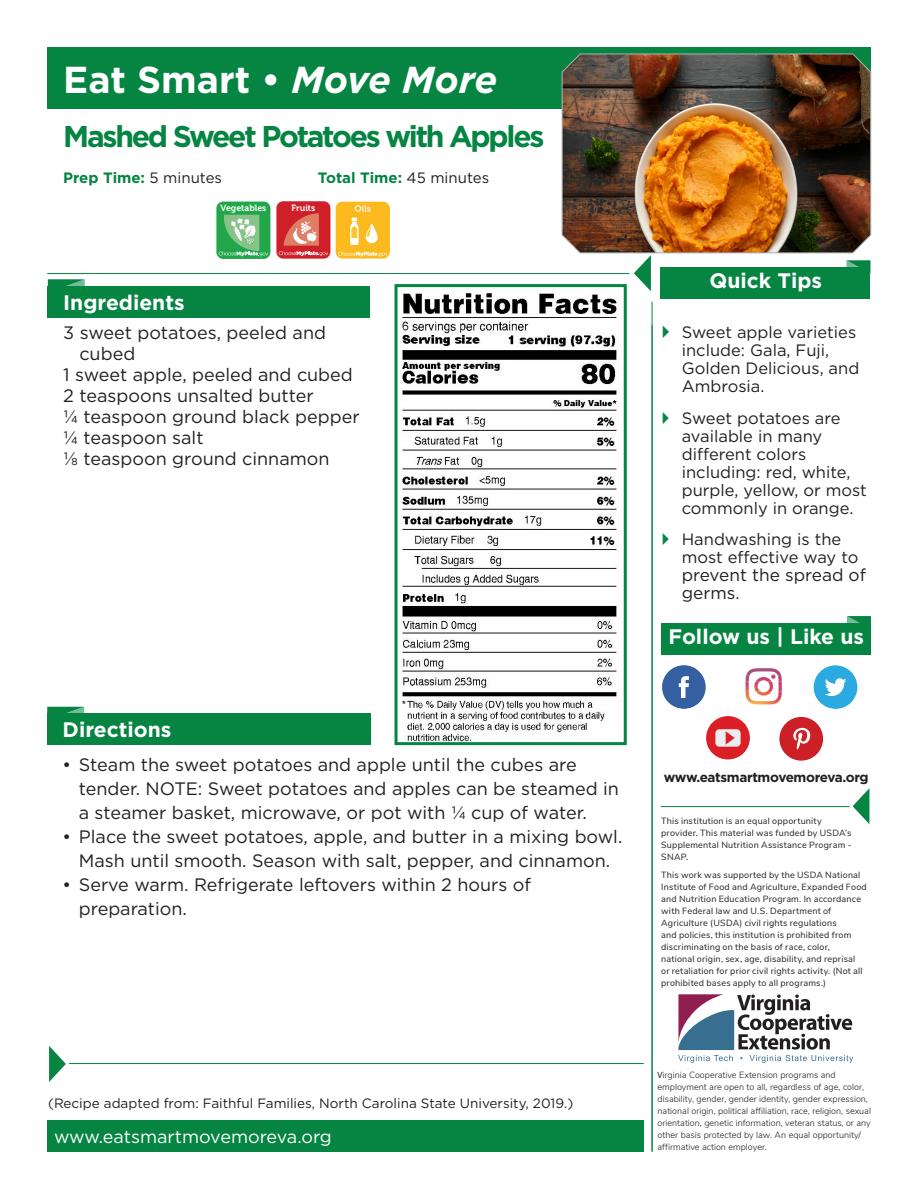
<style>
.page{position:relative;width:918px;height:1188px;background:#fff}
.page>*{position:absolute;margin:0;border:0;box-sizing:border-box;transform-origin:0 0}
.t1{font:700 37.5px "Gotham";color:#fff}
.t2{font:700 30px "Gotham";letter-spacing:-.075em;color:#058442}
.Recipie_titles{font:700 21px "Gotham";color:#fff}
.Text{font:18px/24px "Gotham";color:#231f20}
.t3{font:18px "Gotham";color:#fff}
.Quick_Tips_Text{font:17.25px/18px "Gotham";color:#231f20}
.Quick_Tips_Text-2{font:16.5px/18px "Gotham";color:#231f20}
.t4{font:700 15px "Gotham";color:#058442}
.t5{font:13.5px "Gotham";color:#231f20}
.t6{font:700 13.5px "Gotham";letter-spacing:-.025em;color:#231f20}
.t7{font:9px/12px "Nunito Sans";letter-spacing:.025em;color:#231f20}
.t8{font:300 9px/12px "Nunito Sans";color:#231f20}
.t9{font:9px "Museo 700";color:#fff}
.s1{font-style:italic}
.s2{font-weight:400;color:#231f20}
.s3{font-family:"Myriad Pro";font-weight:400}
</style>
<div class="page">
<div style="left:47px;top:47px;width:824px;height:62px;background:#058442"></div>
<div style="left:47px;top:1121px;width:597px;height:31px;background:#058442"></div>
<hr style="left:652px;top:302px;width:1px;height:850px;background:#058442">
<svg style="left:634px;top:255px;width:17px;height:36px"></svg>
<hr style="left:47px;top:273px;width:582px;height:1px;background:#058442">
<svg style="left:48px;top:279px;width:37px;height:7px"></svg>
<div style="left:48px;top:286px;width:322px;height:31px;background:#058442"></div>
<svg style="left:662px;top:665px;width:44px;height:44px"></svg>
<svg style="left:706px;top:716px;width:44px;height:44px"></svg>
<svg style="left:740px;top:663px;width:47px;height:46px"></svg>
<img style="left:746px;top:691px;width:36px;height:13px">
<img style="left:746px;top:668px;width:36px;height:13px">
<img style="left:767px;top:681px;width:15px;height:10px">
<svg style="left:813px;top:663px;width:46px;height:46px"></svg>
<svg style="left:814px;top:665px;width:43px;height:44px"></svg>
<svg style="left:779px;top:717px;width:44px;height:44px"></svg>
<svg style="left:846px;top:260px;width:24px;height:7px"></svg>
<div style="left:661px;top:267px;width:209px;height:31px;background:#058442"></div>
<svg style="left:847px;top:616px;width:24px;height:7px"></svg>
<div style="left:661px;top:623px;width:210px;height:31px;background:#058442"></div>
<svg style="left:853px;top:788px;width:17px;height:36px"></svg>
<hr style="left:661px;top:806px;width:188px;height:1px;background:#058442">
<svg style="left:49px;top:1046px;width:17px;height:36px"></svg>
<hr style="left:69px;top:1063px;width:575px;height:1px;background:#058442">
<svg style="left:47px;top:707px;width:37px;height:7px"></svg>
<div style="left:47px;top:714px;width:323px;height:31px;background:#058442"></div>
<img style="left:402px;top:293px;width:215px;height:448px">
<div style="left:395px;top:284px;width:232px;height:461px;border:3px solid #058442"></div>
<img style="left:561px;top:53px;width:311px;height:201px">
<div style="left:216px;top:202px;width:54px;height:57px;background:#21a749;border-radius:7px"></div>
<svg style="left:219px;top:215px;width:49px;height:41px"></svg>
<img style="left:335px;top:202px;width:54px;height:57px">
<div style="left:276px;top:201px;width:54px;height:58px;background:#cf2029;border-radius:7px"></div>
<svg style="left:279px;top:213px;width:49px;height:43px"></svg>
<svg style="left:678px;top:995px;width:175px;height:68px"></svg>
<h1 class="t1" style="left:63px;top:55px;width:436px">Eat Smart • <span class="s1">Move More</span></h1>
<p class="t2" style="left:63px;top:117px;width:483px">Mashed Sweet Potatoes with Apples</p>
<p class="t4" style="left:63px;top:168px;width:160px">Prep Time: <span class="s2">5 minutes</span></p>
<p class="t4" style="left:318px;top:168px;width:173px">Total Time: <span class="s2">45 minutes</span></p>
<h3 class="Recipie_titles" style="left:63px;top:288px;width:123px">Ingredients</h3>
<p class="t9" style="left:221px;top:203px;width:47px">Vegetables</p>
<p class="t9" style="left:291px;top:203px;width:25px">Fruits</p>
<p class="Text" style="left:63px;top:320px;width:264px">3 sweet potatoes, peeled and</p>
<p class="Text" style="left:79px;top:341px;width:57px">cubed</p>
<p class="Text" style="left:63px;top:362px;width:291px">1 sweet apple, peeled and cubed</p>
<p class="Text" style="left:63px;top:383px;width:252px">2 teaspoons unsalted butter</p>
<p class="Text" style="left:63px;top:404px;width:298px">1/4 teaspoon ground black pepper</p>
<p class="Text" style="left:63px;top:425px;width:142px">1/4 teaspoon salt</p>
<p class="Text" style="left:63px;top:446px;width:268px">1/8 teaspoon ground cinnamon</p>
<p class="Recipie_titles" style="left:63px;top:716px;width:110px">Directions</p>
<p class="Text" style="left:79px;top:753px;width:542px;text-indent:-16px">• Steam the sweet potatoes and apple until the cubes are tender. NOTE: Sweet potatoes and apples can be steamed in a steamer basket, microwave, or pot with 1/4 cup of water.</p>
<p class="Text" style="left:63px;top:825px;width:561px;text-align:center">• Place the sweet potatoes, apple, and butter in a mixing bowl.<br>Mash until smooth. Season with salt, pepper, and cinnamon.</p>
<p class="Text" style="left:79px;top:873px;width:454px;text-indent:-16px">• Serve warm. Refrigerate leftovers within 2 hours of preparation.</p>
<p class="t5" style="left:48px;top:1094px;width:527px">(Recipe adapted from: Faithful Families, North Carolina State University, 2019.)</p>
<h3 class="t3" style="left:54px;top:1125px;width:279px">www.eatsmartmovemoreva.org</h3>
<h3 class="Recipie_titles" style="left:710px;top:267px;width:114px">Quick Tips</h3>
<p class="Quick_Tips_Text-2" style="left:682px;top:323px;width:179px">Sweet apple varieties include: Gala, Fuji,<br>Golden Delicious, and<br>Ambrosia.</p>
<p class="Quick_Tips_Text-2" style="left:682px;top:409px;width:186px">Sweet potatoes are available in many different colors including: red, white, purple, yellow, or most commonly in orange.</p>
<p class="Quick_Tips_Text-2" style="left:682px;top:530px;width:178px">Handwashing is the most effective way to</p>
<p class="Quick_Tips_Text" style="left:682px;top:566px;width:186px">prevent the spread of germs.</p>
<h3 class="Recipie_titles" style="left:669px;top:622px;width:197px">Follow us | Like us</h3>
<h3 class="t6" style="left:664px;top:769px;width:206px">www.eatsmartmovemoreva.org</h3>
<p class="t7" style="left:661px;top:814px;width:192px">This institution is an equal opportunity provider. This material was funded by USDA’s Supplemental Nutrition Assistance Program - SNAP.</p>
<p class="t7" style="left:661px;top:869px;width:207px">This work was supported by the USDA National Institute of Food and Agriculture, Expanded Food and Nutrition Education Program. In accordance with Federal law and U.S. Department of Agriculture (USDA) civil rights regulations<br>and policies, this institution is prohibited from discriminating on the basis of race, color,<br>national origin, sex, age, disability, and reprisal<br>or retaliation for prior civil rights activity. (Not all prohibited bases apply to all programs.)</p>
<p class="t8" style="left:658px;top:1068px;width:215px"><span class="s3">V</span>irginia Cooperative Extension programs and employment are open to all, regardless of age, color, disability, gender, gender identity, gender expression, national origin, political affiliation, race, religion, sexual orientation, genetic information, veteran status, or any other basis protected by law. An equal opportunity/ affirmative action employer.</p>
</div>
